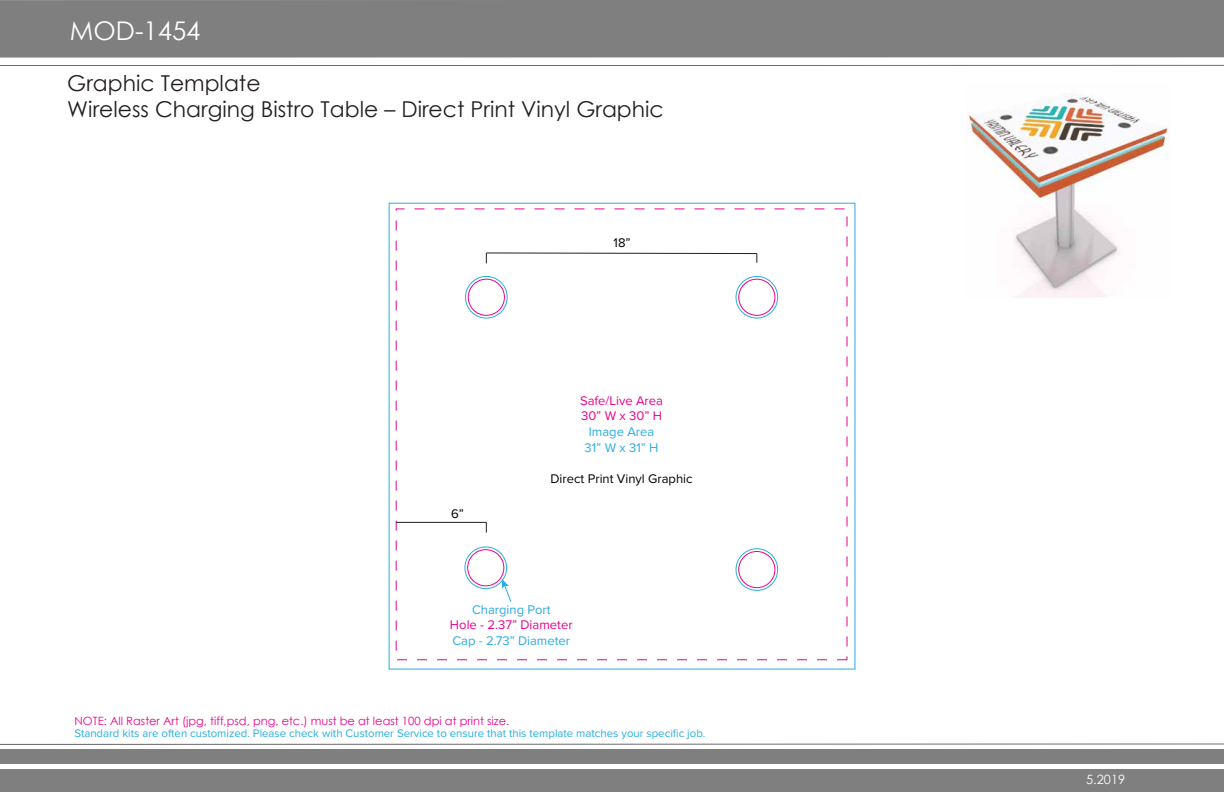
<style>
.page{position:relative;width:1224px;height:792px;background:#fff}
.page>*{position:absolute;margin:0;border:0;box-sizing:border-box;transform-origin:0 0}
.t1{font:25.7px "Century Gothic";color:#fff}
.t2{font:21.9px/26.2px "Century Gothic";color:#231f20}
.t3{font:13px/15.6px "Proxima Nova";color:#2aace2;text-align:center}
.t4{font:13px/15.6px "Proxima Nova";color:#ec008c}
.t5{font:13px "Proxima Nova";color:#000}
.t6{font:12.8px "Century Gothic";color:#fff}
.t7{font:11.4px "Proxima Nova";color:#2aace2}
.t8{font:11.4px "Century Gothic";color:#ec008c}
</style>
<div class="page">
<div style="left:0;top:749px;width:1224px;height:43px;background:#7f7f80"></div>
<div style="left:0;top:764px;width:1224px;height:5px;background:#fff"></div>
<svg style="left:0;top:744px;width:1224px;height:1px"></svg>
<div style="left:0;top:0;width:1224px;height:58px;background:#7f7f80"></div>
<hr style="left:0;top:65px;width:1224px;height:1px;background:#231f20">
<hr style="left:396px;top:522px;width:90px;height:1px;background:#231f20">
<svg style="left:485px;top:252px;width:273px;height:11px"></svg>
<img style="left:967px;top:95px;width:202px;height:202px">
<svg style="left:735px;top:548px;width:44px;height:43px"></svg>
<svg style="left:735px;top:275px;width:44px;height:44px"></svg>
<svg style="left:465px;top:275px;width:43px;height:44px"></svg>
<svg style="left:464px;top:546px;width:48px;height:56px"></svg>
<h1 class="t1" style="left:70px;top:13px;width:132px">MOD-1454</h1>
<h2 class="t2" style="left:67px;top:69px;width:598px">Graphic Template<br>Wireless Charging Bistro Table – Direct Print Vinyl Graphic</h2>
<p class="t5" style="left:614px;top:233px;width:18px">18”</p>
<p class="t5" style="left:451px;top:504px;width:14px">6”</p>
<p class="t4" style="left:580px;top:392px;width:84px">Safe/Live Area<br>30” W x 30” H</p>
<p class="t3" style="left:585px;top:423px;width:75px">Image Area<br>31” W x 31” H</p>
<p class="t5" style="left:551px;top:469px;width:144px">Direct Print Vinyl Graphic</p>
<p class="t3" style="left:472px;top:601px;width:80px">Charging Port</p>
<p class="t4" style="left:450px;top:617px;width:124px">Hole - 2.37” Diameter</p>
<p class="t3" style="left:452px;top:632px;width:119px">Cap - 2.73” Diameter</p>
<p class="t8" style="left:75px;top:713px;width:436px">NOTE: All Raster Art (jpg, tiff,psd, png, etc.) must be at least 100 dpi at print size.</p>
<p class="t7" style="left:75px;top:725px;width:632px">Standard kits are often customized. Please check with Customer Service to ensure that this template matches your specific job.</p>
<p class="t6" style="left:1086px;top:771px;width:41px">5.2019</p>
</div>
